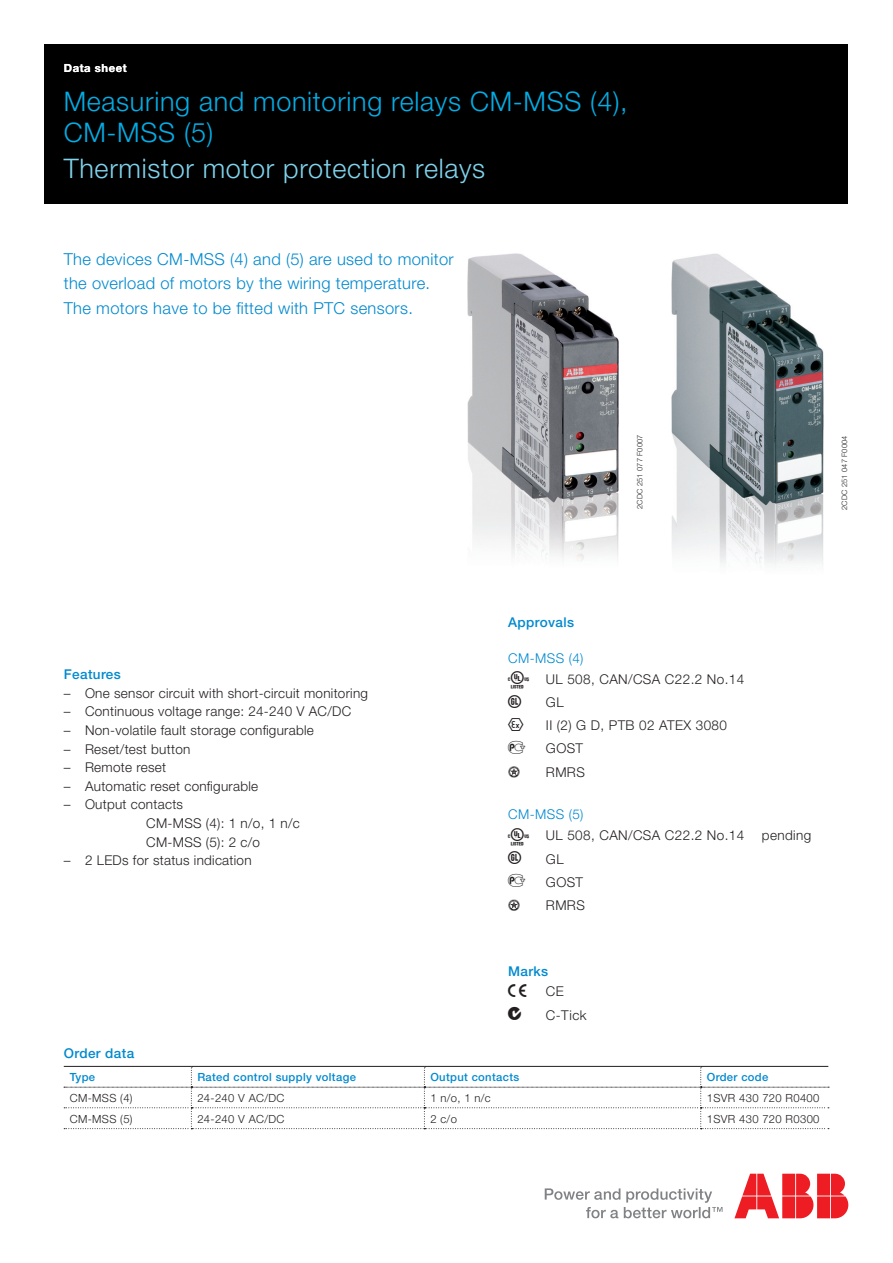
<style>
.page{position:relative;width:893px;height:1263px;background:#fff}
.page>*{position:absolute;margin:0;border:0;box-sizing:border-box;transform-origin:0 0}
.t1{font:300 27px/31.5px "Helvetica Neue LT";letter-spacing:.025em;color:#03ade5}
.t2{font:300 27px "Helvetica Neue LT";letter-spacing:.025em;color:#7fd3ec}
.t3{font:300 16.5px/24.8px "Helvetica Neue LT";letter-spacing:.02em;color:#0089cf}
.t4{font:15px "Approvals 1";color:#231f20}
.t5{font:300 13.5px/18.6px "Helvetica Neue LT";letter-spacing:.02em;color:#231f20}
.t6{font:500 13.5px "Helvetica Neue LT";letter-spacing:.03em;color:#0089cf}
.t7{font:300 11.25px "Helvetica Neue LT";letter-spacing:.03em;color:#231f20}
.t8{font:500 11.25px "Helvetica Neue LT";letter-spacing:.03em;color:#0089cf}
.t9{font:700 11.25px "Helvetica Neue LT";letter-spacing:.05em;color:#fff}
.t10{font:300 7.5px "Helvetica Neue LT";letter-spacing:.02em;color:#231f20}
.s1{color:#0089cf}
.s2{font-family:"Approvals 1";font-weight:400;font-size:15px}
</style>
<div class="page">
<div style="left:45px;top:45px;width:803px;height:159px;background:#000"></div>
<svg style="left:545px;top:1188px;width:177px;height:30px"></svg>
<svg style="left:734px;top:1174px;width:114px;height:44px"></svg>
<img style="left:672px;top:253px;width:151px;height:312px">
<img style="left:467px;top:253px;width:151px;height:308px">
<svg style="left:64px;top:1066px;width:765px;height:63px"></svg>
<svg style="left:508px;top:766px;width:12px;height:12px"></svg>
<svg style="left:508px;top:899px;width:12px;height:12px"></svg>
<p class="t9" style="left:64px;top:61px;width:64px">Data sheet</p>
<h1 class="t1" style="left:64px;top:85px;width:565px">Measuring and monitoring relays CM-MSS (4),<br>CM-MSS (5)</h1>
<h1 class="t2" style="left:64px;top:152px;width:423px">Thermistor motor protection relays</h1>
<p class="t3" style="left:64px;top:246px;width:391px">The devices CM-MSS (4) and (5) are used to monitor the overload of motors by the wiring temperature.<br>The motors have to be fitted with PTC sensors.</p>
<p class="t6" style="left:64px;top:666px;width:59px">Features</p>
<p class="t5" style="left:64px;top:683px;width:306px">– One sensor circuit with short-circuit monitoring</p>
<p class="t5" style="left:64px;top:702px;width:289px">– Continuous voltage range: 24-240 V AC/DC</p>
<p class="t5" style="left:64px;top:721px;width:252px">– Non-volatile fault storage configurable</p>
<p class="t5" style="left:64px;top:739px;width:128px">– Reset/test button</p>
<p class="t5" style="left:64px;top:758px;width:104px">– Remote reset</p>
<p class="t5" style="left:64px;top:776px;width:196px">– Automatic reset configurable</p>
<p class="t5" style="left:146px;top:795px;width:155px;text-indent:-82px">– Output contacts<br>CM-MSS (4): 1 n/o, 1 n/c<br>CM-MSS (5): 2 c/o</p>
<p class="t5" style="left:64px;top:851px;width:189px">– 2 LEDs for status indication</p>
<p class="t10" style="left:635px;top:509px;width:76px;rotate:-90deg">2CDC 251 077 F0007</p>
<p class="t10" style="left:840px;top:510px;width:76px;rotate:-90deg">2CDC 251 047 F0004</p>
<p class="t6" style="left:508px;top:614px;width:68px">Approvals</p>
<p class="t5" style="left:508px;top:647px;width:238px;line-height:20.9px"><span class="s1">CM-MSS (4)<br></span><span class="s2">A</span> UL 508, CAN/CSA C22.2 No.14</p>
<p class="t4" style="left:508px;top:694px;width:15px">C</p>
<p class="t5" style="left:546px;top:692px;width:19px">GL</p>
<p class="t4" style="left:508px;top:717px;width:17px">I</p>
<p class="t5" style="left:546px;top:716px;width:183px">II (2) G D, PTB 02 ATEX 3080</p>
<p class="t4" style="left:508px;top:741px;width:18px">D</p>
<p class="t5" style="left:546px;top:737px;width:40px;line-height:23.2px">GOST<br>RMRS</p>
<p class="t5" style="left:508px;top:804px;width:238px;line-height:20.9px"><span class="s1">CM-MSS (5)<br></span><span class="s2">A</span> UL 508, CAN/CSA C22.2 No.14</p>
<p class="t4" style="left:508px;top:851px;width:15px">C</p>
<p class="t5" style="left:546px;top:849px;width:19px">GL</p>
<p class="t4" style="left:508px;top:874px;width:18px">D</p>
<p class="t5" style="left:546px;top:870px;width:40px;line-height:23.2px">GOST<br>RMRS</p>
<p class="t5" style="left:762px;top:826px;width:51px">pending</p>
<p class="t6" style="left:508px;top:963px;width:42px">Marks</p>
<p class="t4" style="left:508px;top:984px;width:20px">a</p>
<p class="t5" style="left:546px;top:982px;width:19px">CE</p>
<p class="t4" style="left:508px;top:1007px;width:14px">b</p>
<p class="t5" style="left:546px;top:1005px;width:42px">C-Tick</p>
<p class="t6" style="left:64px;top:1045px;width:72px">Order data</p>
<p class="t8" style="left:70px;top:1070px;width:27px">Type</p>
<p class="t8" style="left:197px;top:1070px;width:160px">Rated control supply voltage</p>
<p class="t8" style="left:430px;top:1070px;width:90px">Output contacts</p>
<p class="t8" style="left:707px;top:1070px;width:63px">Order code</p>
<p class="t7" style="left:70px;top:1091px;width:64px">CM-MSS (4)</p>
<p class="t7" style="left:197px;top:1091px;width:89px">24-240 V AC/DC</p>
<p class="t7" style="left:430px;top:1091px;width:62px">1 n/o, 1 n/c</p>
<p class="t7" style="left:707px;top:1091px;width:114px">1SVR 430 720 R0400</p>
<p class="t7" style="left:70px;top:1112px;width:64px">CM-MSS (5)</p>
<p class="t7" style="left:197px;top:1112px;width:89px">24-240 V AC/DC</p>
<p class="t7" style="left:430px;top:1112px;width:28px">2 c/o</p>
<p class="t7" style="left:707px;top:1112px;width:114px">1SVR 430 720 R0300</p>
</div>
